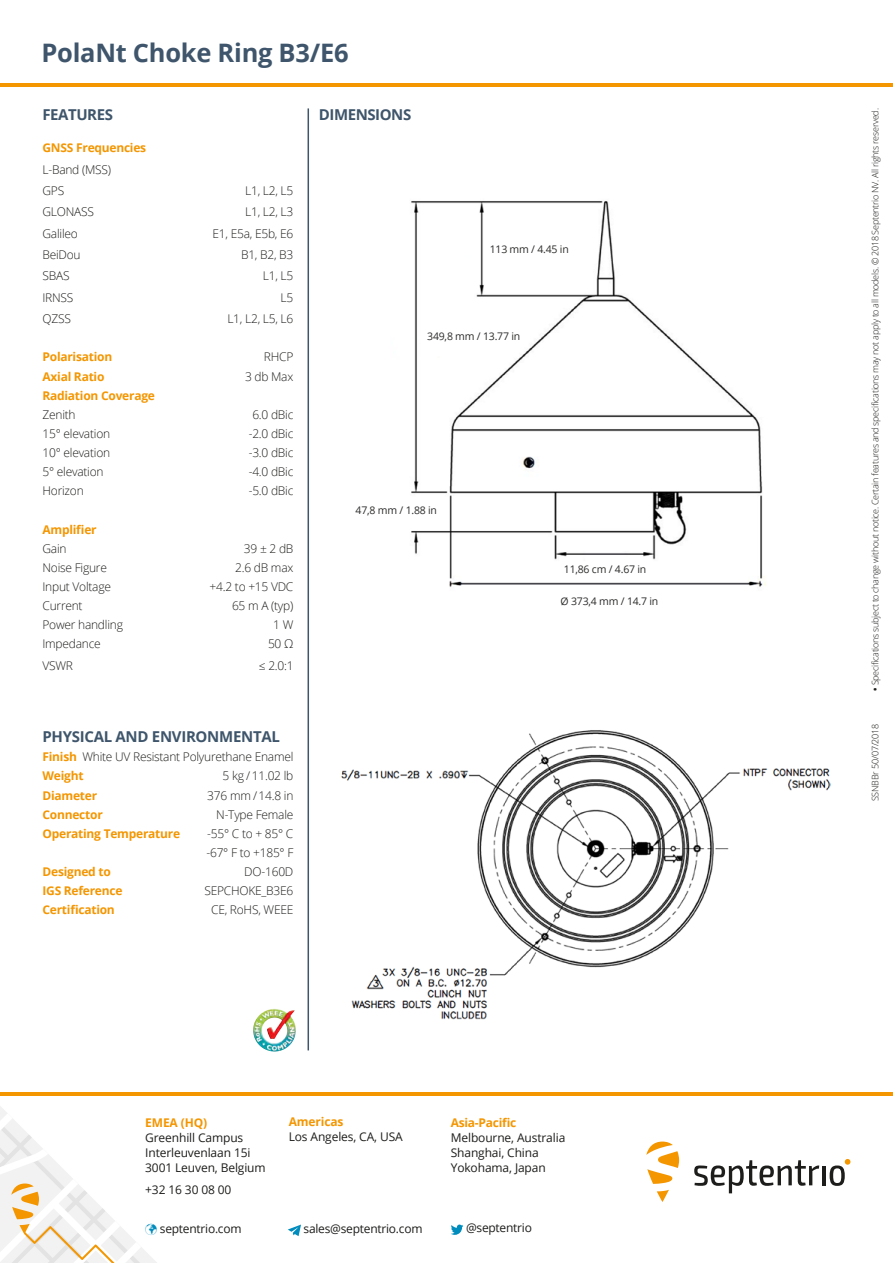
<style>
.page{position:relative;width:893px;height:1263px;background:#fff}
.page>*{position:absolute;margin:0;border:0;box-sizing:border-box;transform-origin:0 0}
.t1{font:700 25.5px "Open Sans";letter-spacing:-.01em;color:#3e556b}
.t2{font:700 15px "Open Sans";letter-spacing:-.02em;color:#3e556b}
.t3{font:300 12px/19.2px "Open Sans";letter-spacing:-.02em;color:#1d1d1b}
.t4{font:12px/15px "Open Sans";letter-spacing:-.01em;color:#1d1d1b}
.t5{font:700 12px "Open Sans";letter-spacing:-.02em;color:#f49600}
.t6{font:10.5px "Open Sans";letter-spacing:-.02em;color:#2e2d2c}
.t7{font:300 9px "Open Sans";letter-spacing:-.03em;color:#1d1d1b}
.s1{font-weight:700;color:#f49600}
.s2{color:#008cbd}
.s3{font-weight:700}
</style>
<div class="page">
<hr style="left:0;top:1093px;width:893px;height:3px;background:#f49600">
<hr style="left:0;top:83px;width:893px;height:3px;background:#f49600">
<hr style="left:308px;top:108px;width:1px;height:942px;background:#3e556b">
<img style="left:411px;top:201px;width:355px;height:386px">
<img style="left:341px;top:730px;width:489px;height:290px">
<hr style="left:822px;top:1166px;width:4px;height:19px;background:#1d1d1b">
<svg style="left:830px;top:1159px;width:20px;height:27px"></svg>
<svg style="left:694px;top:1160px;width:125px;height:33px"></svg>
<svg style="left:646px;top:1141px;width:33px;height:43px"></svg>
<svg style="left:657px;top:1190px;width:12px;height:12px"></svg>
<svg style="left:0;top:1106px;width:157px;height:157px"></svg>
<svg style="left:288px;top:1224px;width:13px;height:12px"></svg>
<svg style="left:451px;top:1224px;width:12px;height:11px"></svg>
<svg style="left:262px;top:1009px;width:12px;height:4px"></svg>
<h1 class="t1" style="left:41px;top:35px;width:309px">PolaNt Choke Ring B3/E6</h1>
<p class="t2" style="left:43px;top:104px;width:72px">FEATURES</p>
<p class="t5" style="left:43px;top:139px;width:105px">GNSS Frequencies</p>
<p class="t3" style="left:43px;top:158px;width:70px;line-height:21.5px">L-Band (MSS)<br>GPS</p>
<p class="t3" style="left:245px;top:181px;width:50px">L1, L2, L5</p>
<p class="t3" style="left:43px;top:202px;width:53px">GLONASS</p>
<p class="t3" style="left:245px;top:202px;width:50px">L1, L2, L3</p>
<p class="t3" style="left:43px;top:223px;width:37px">Galileo</p>
<p class="t3" style="left:213px;top:223px;width:82px">E1, E5a, E5b, E6</p>
<p class="t3" style="left:43px;top:245px;width:40px">BeiDou</p>
<p class="t3" style="left:241px;top:245px;width:54px">B1, B2, B3</p>
<p class="t3" style="left:43px;top:266px;width:29px">SBAS</p>
<p class="t3" style="left:263px;top:266px;width:32px">L1, L5</p>
<p class="t3" style="left:43px;top:288px;width:32px">IRNSS</p>
<p class="t3" style="left:281px;top:288px;width:14px">L5</p>
<p class="t3" style="left:43px;top:309px;width:30px">QZSS</p>
<p class="t3" style="left:227px;top:309px;width:68px">L1, L2, L5, L6</p>
<p class="t5" style="left:43px;top:349px;width:71px">Polarisation</p>
<p class="t3" style="left:264px;top:347px;width:31px">RHCP</p>
<p class="t5" style="left:43px;top:368px;width:63px">Axial Ratio</p>
<p class="t3" style="left:245px;top:366px;width:50px">3 db Max</p>
<p class="t5" style="left:43px;top:387px;width:114px">Radiation Coverage</p>
<p class="t3" style="left:43px;top:405px;width:35px">Zenith</p>
<p class="t3" style="left:252px;top:405px;width:43px">6.0 dBic</p>
<p class="t3" style="left:43px;top:424px;width:69px">15° elevation</p>
<p class="t3" style="left:249px;top:424px;width:46px">-2.0 dBic</p>
<p class="t3" style="left:43px;top:443px;width:69px">10° elevation</p>
<p class="t3" style="left:249px;top:443px;width:46px">-3.0 dBic</p>
<p class="t3" style="left:43px;top:462px;width:63px">5° elevation</p>
<p class="t3" style="left:249px;top:462px;width:46px">-4.0 dBic</p>
<p class="t3" style="left:43px;top:481px;width:43px">Horizon</p>
<p class="t3" style="left:249px;top:481px;width:46px">-5.0 dBic</p>
<p class="t5" style="left:43px;top:521px;width:56px">Amplifier</p>
<p class="t3" style="left:43px;top:538px;width:26px">Gain</p>
<p class="t3" style="left:244px;top:538px;width:51px">39 ± 2 dB</p>
<p class="t3" style="left:43px;top:558px;width:66px">Noise Figure</p>
<p class="t3" style="left:235px;top:558px;width:60px">2.6 dB max</p>
<p class="t3" style="left:43px;top:577px;width:70px">Input Voltage</p>
<p class="t3" style="left:210px;top:577px;width:85px">+4.2 to +15 VDC</p>
<p class="t3" style="left:43px;top:596px;width:42px">Current</p>
<p class="t3" style="left:232px;top:596px;width:63px">65 m A (typ)</p>
<p class="t3" style="left:43px;top:615px;width:82px">Power handling</p>
<p class="t3" style="left:273px;top:615px;width:22px">1 W</p>
<p class="t3" style="left:43px;top:634px;width:60px">Impedance</p>
<p class="t3" style="left:268px;top:634px;width:27px">50 Ω</p>
<p class="t3" style="left:43px;top:655px;width:32px">VSWR</p>
<p class="t3" style="left:259px;top:655px;width:36px">≤ 2.0:1</p>
<p class="t2" style="left:43px;top:726px;width:239px">PHYSICAL AND ENVIRONMENTAL</p>
<p class="t3" style="left:43px;top:747px;width:252px"><span class="s1">Finish</span> White UV Resistant Polyurethane Enamel<br><span class="s1">Weight</span></p>
<p class="t3" style="left:223px;top:766px;width:72px">5 kg / 11.02 lb</p>
<p class="t5" style="left:43px;top:787px;width:56px">Diameter</p>
<p class="t3" style="left:207px;top:785px;width:88px">376 mm / 14.8 in</p>
<p class="t5" style="left:43px;top:806px;width:62px">Connector</p>
<p class="t3" style="left:216px;top:804px;width:79px">N-Type Female</p>
<p class="t5" style="left:43px;top:825px;width:139px">Operating Temperature</p>
<p class="t3" style="left:206px;top:823px;width:88px">-55° C to + 85° C -67° F to +185° F</p>
<p class="t5" style="left:43px;top:863px;width:70px">Designed to</p>
<p class="t3" style="left:244px;top:862px;width:51px">DO-160D</p>
<p class="t5" style="left:43px;top:882px;width:81px">IGS Reference</p>
<p class="t3" style="left:204px;top:881px;width:90px">SEPCHOKE_B3E6</p>
<p class="t5" style="left:43px;top:901px;width:74px">Certification</p>
<p class="t3" style="left:211px;top:900px;width:84px">CE, RoHS, WEEE</p>
<p class="t2" style="left:319px;top:104px;width:94px">DIMENSIONS</p>
<p class="t6" style="left:490px;top:242px;width:81px">113 mm / 4.45 in</p>
<p class="t6" style="left:427px;top:329px;width:95px">349,8 mm / 13.77 in</p>
<p class="t6" style="left:356px;top:503px;width:83px">47,8 mm / 1.88 in</p>
<p class="t6" style="left:564px;top:562px;width:84px">11,86 cm / 4.67 in</p>
<p class="t6" style="left:561px;top:594px;width:99px">Ø 373,4 mm / 14.7 in</p>
<p class="t5" style="left:145px;top:1114px;width:64px">EMEA (HQ)</p>
<p class="t4" style="left:145px;top:1129px;width:122px">Greenhill Campus<br>Interleuvenlaan 15i<br>3001 Leuven, Belgium</p>
<p class="t4" style="left:145px;top:1182px;width:88px">+32 16 30 08 00</p>
<p class="t4" style="left:145px;top:1220px;width:98px"><span class="s2">✓</span> septentrio.com</p>
<p class="t5" style="left:289px;top:1113px;width:56px">Americas</p>
<p class="t4" style="left:289px;top:1129px;width:116px">Los Angeles, CA, USA</p>
<p class="t5" style="left:451px;top:1114px;width:67px">Asia-Pacific</p>
<p class="t4" style="left:451px;top:1129px;width:116px">Melbourne, Australia<br>Shanghai, China<br>Yokohama, Japan</p>
<p class="t4" style="left:304px;top:1220px;width:120px">sales@septentrio.com</p>
<p class="t4" style="left:466px;top:1220px;width:67px">@septentrio</p>
<p class="t7" style="left:869px;top:691px;width:584px;rotate:-90deg"><span class="s3">•</span> Specifications subject to change without notice. Certain features and specifications may not apply to all models. © 2018 Septentrio NV. All rights reserved.</p>
<p class="t7" style="left:869px;top:801px;width:79px;rotate:-90deg">SSNBBr 50/07/2018</p>
</div>
